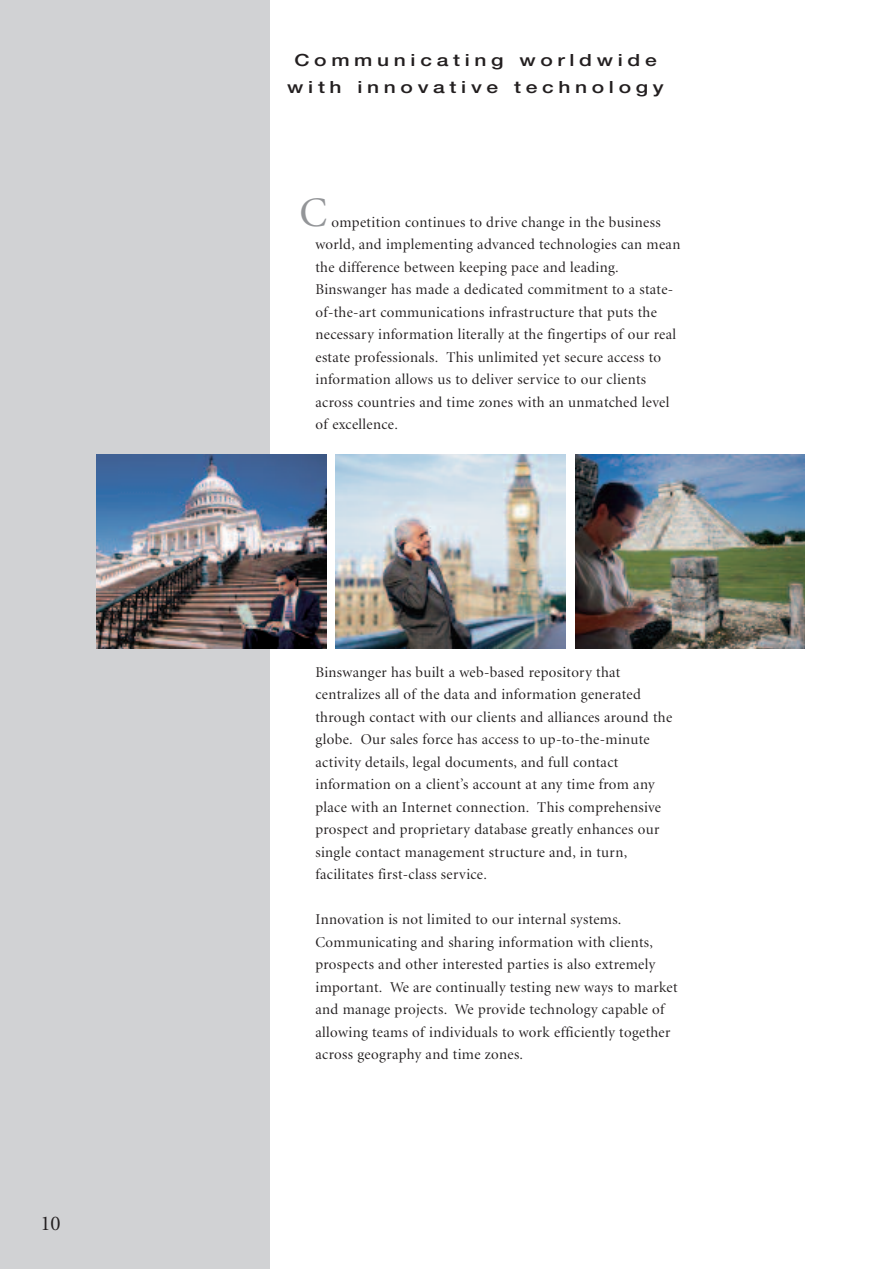
<style>
.page{position:relative;width:891px;height:1269px;background:#fff}
.page>*{position:absolute;margin:0;border:0;box-sizing:border-box;transform-origin:0 0}
.t1{font:42px "Minion";color:#939598}
.t2{font:21px "Minion";color:#231f20}
.t3{font:500 16.8px/27px "Helvetica Neue";letter-spacing:.22em;color:#231f20;text-align:center;scale:1.25 1}
.t4{font:15px/22.5px "Minion Display";letter-spacing:.025em;color:#231f20}
</style>
<div class="page">
<div style="left:0;top:0;width:270px;height:1269px;background:#d1d2d4"></div>
<img style="left:97px;top:454px;width:229px;height:195px">
<img style="left:336px;top:454px;width:229px;height:195px">
<img style="left:575px;top:454px;width:230px;height:195px">
<h2 class="t2" style="left:41px;top:1215px;width:22px">10</h2>
<p class="t3" style="left:287px;top:48px;width:303px">Communicating worldwide with innovative technology</p>
<h1 class="t1" style="left:299px;top:197px;width:29px">C</h1>
<p class="t4" style="left:315px;top:212px;width:366px;text-indent:16px">ompetition continues to drive change in the business world, and implementing advanced technologies can mean the difference between keeping pace and leading.<br>Binswanger has made a dedicated commitment to a state&shy;of-the-art communications infrastructure that puts the necessary information literally at the fingertips of our real estate professionals. This unlimited yet secure access to information allows us to deliver service to our clients across countries and time zones with an unmatched level of excellence.</p>
<p class="t4" style="left:315px;top:662px;width:358px">Binswanger has built a web-based repository that centralizes all of the data and information generated through contact with our clients and alliances around the globe. Our sales force has access to up-to-the-minute activity details, legal documents, and full contact information on a client’s account at any time from any place with an Internet connection. This comprehensive prospect and proprietary database greatly enhances our single contact management structure and, in turn, facilitates first-class service.</p>
<p class="t4" style="left:315px;top:909px;width:364px">Innovation is not limited to our internal systems.<br>Communicating and sharing information with clients, prospects and other interested parties is also extremely important. We are continually testing new ways to market and manage projects. We provide technology capable of allowing teams of individuals to work efficiently together across geography and time zones.</p>
</div>
